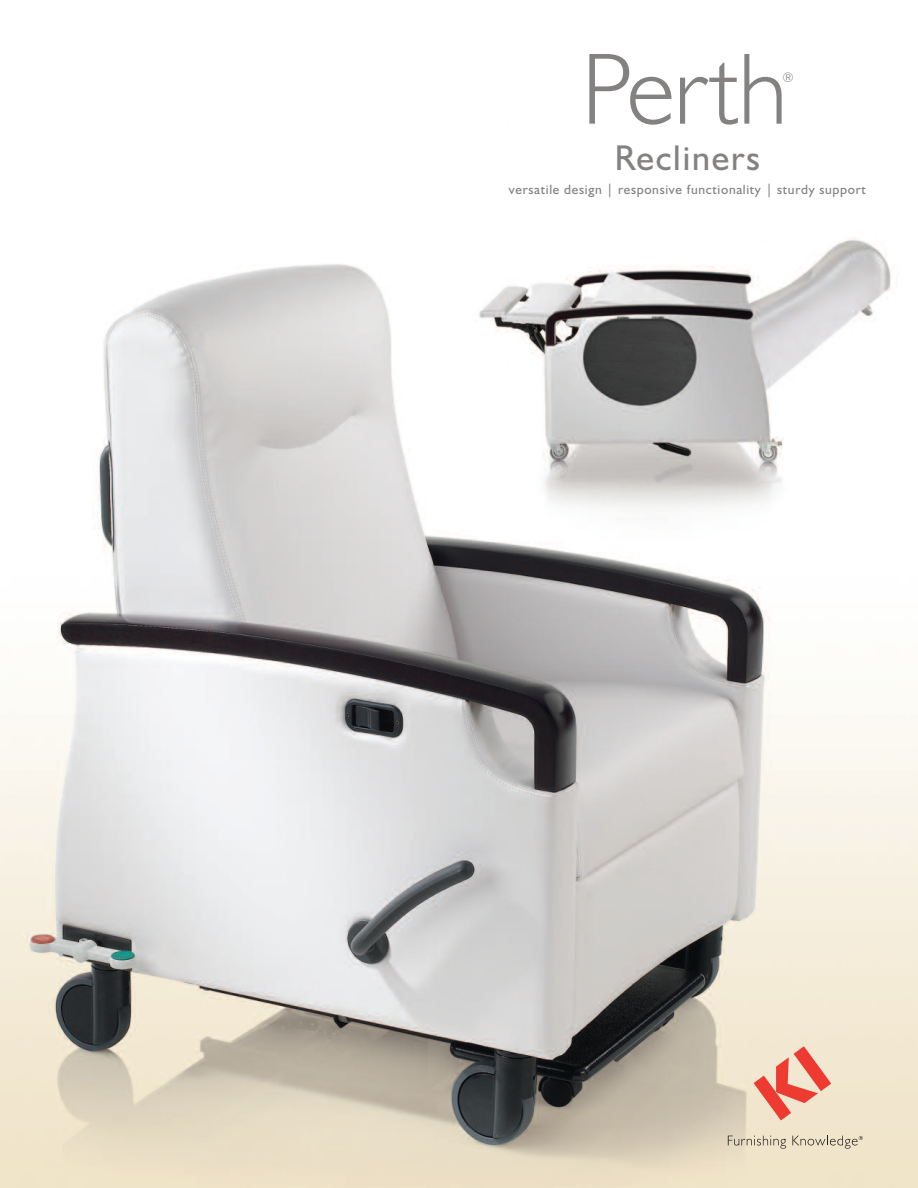
<style>
.page{position:relative;width:918px;height:1188px;background:#fff}
.page>*{position:absolute;margin:0;border:0;box-sizing:border-box;transform-origin:0 0}
.t1{font:300 102px "Humanist 521 BT";letter-spacing:-.01em;color:#848280}
.t2{font:36px "Humanist 521 BT";letter-spacing:.05em;color:#848280}
.t3{font:13.5px "Humanist 521 BT";letter-spacing:.05em;color:#848280}
.t4{font:300 13.5px "Humanist 521 BT";color:#848280}
</style>
<div class="page">
<img style="left:0;top:238px;width:918px;height:950px">
<svg style="left:754px;top:1046px;width:77px;height:74px;background:#f0ad9b"></svg>
<svg style="left:728px;top:1136px;width:58px;height:13px"></svg>
<svg style="left:792px;top:1136px;width:71px;height:13px"></svg>
<h1 class="t1" style="left:581px;top:54px;width:208px">Perth</h1>
<p class="t4" style="left:782px;top:72px;width:13px">®</p>
<h2 class="t2" style="left:615px;top:146px;width:147px">Recliners</h2>
<p class="t3" style="left:509px;top:185px;width:359px">versatile design | responsive functionality | sturdy support</p>
</div>
